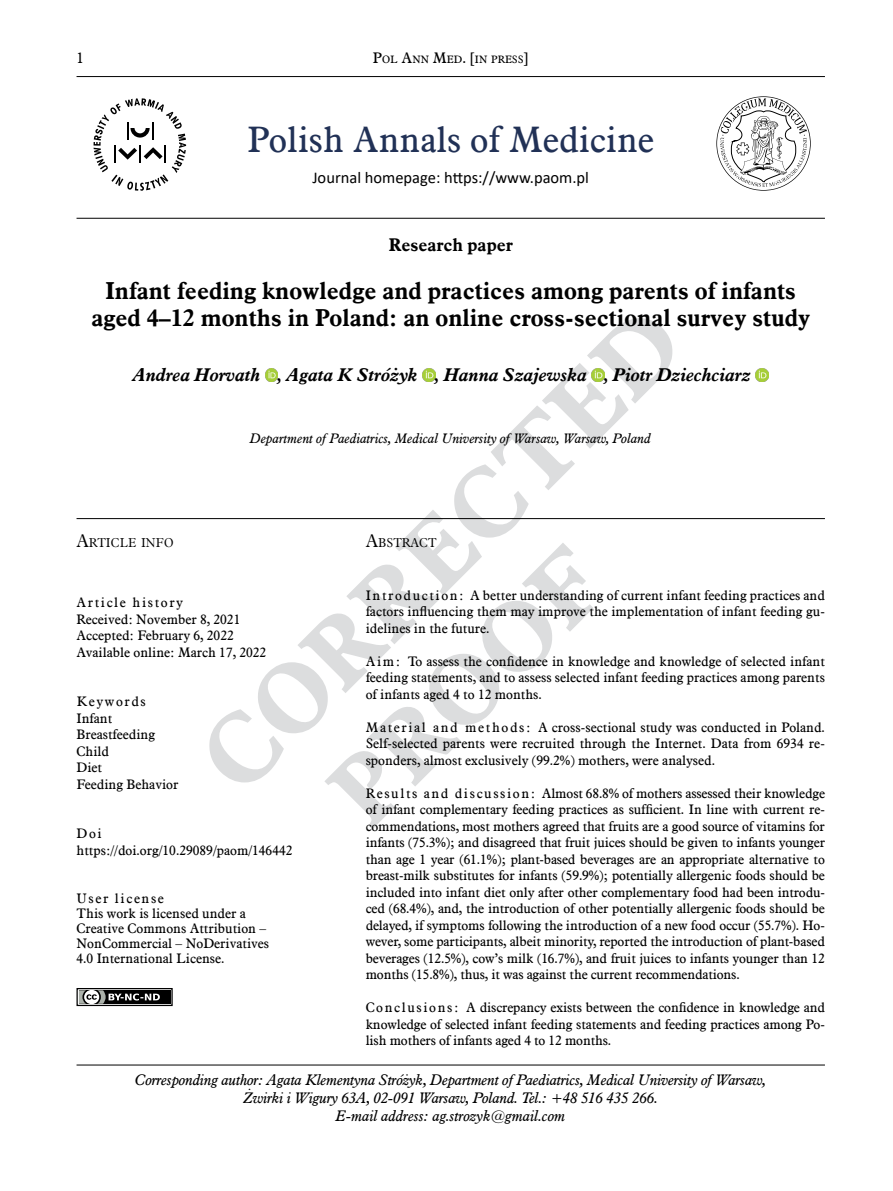
<style>
.page{position:relative;width:893px;height:1191px;background:#fff}
.page>*{position:absolute;margin:0;border:0;box-sizing:border-box;transform-origin:0 0}
.t1{font:36px "Aldine 721 EU";color:#213156}
.t2{font:700 24px/27px "Aldine 721 EU";color:#000;text-align:center}
.t3{font:italic 700 18px "Aldine 721 EU";color:#000}
.t4{font:700 18px "Aldine 721 EU";color:#000}
.t5{font:16.5px "Calibri";color:#000}
.t6{font:italic 15px/18px "Aldine 721 EU";letter-spacing:-.01em;color:#000;text-align:center}
.t7{font:15px "Aldine 721 EU";color:#000}
.t8{font:13.5px/16.5px "Aldine 721 EU";color:#000;text-align:justify}
.t9{font:italic 13.5px "Aldine 721 EU";color:#000}
.t10{font:12.6px "Aldine 721 Lt EU";color:#000}
.t11{font:10.5px "Aldine 721 EU";color:#000}
.s1{font-size:15px}
.s2{font-size:18px}
</style>
<div class="page">
<hr style="left:77px;top:76px;width:748px;height:1px;background:#000">
<svg style="left:86px;top:318px;width:587px;height:461px"></svg>
<svg style="left:324px;top:542px;width:270px;height:287px"></svg>
<svg style="left:86px;top:739px;width:172px;height:44px"></svg>
<svg style="left:265px;top:368px;width:13px;height:13px"></svg>
<svg style="left:422px;top:368px;width:13px;height:13px"></svg>
<svg style="left:592px;top:368px;width:12px;height:13px"></svg>
<svg style="left:755px;top:368px;width:13px;height:13px"></svg>
<hr style="left:77px;top:1064px;width:748px;height:1px;background:#000">
<div style="left:77px;top:988px;width:95px;height:17px;background:#000"></div>
<div style="left:77px;top:988px;width:96px;height:18px;border:1px solid #000"></div>
<svg style="left:77px;top:988px;width:83px;height:18px"></svg>
<hr style="left:77px;top:518px;width:748px;height:1px;background:#000">
<hr style="left:77px;top:218px;width:748px;height:1px;background:#000">
<svg style="left:94px;top:98px;width:92px;height:93px"></svg>
<svg style="left:716px;top:96px;width:95px;height:95px"></svg>
<p class="t7" style="left:77px;top:49px;width:9px">1</p>
<p class="t11" style="left:373px;top:53px;width:157px"><span class="s1">P</span>OL <span class="s1">A</span>NN <span class="s1">M</span>ED<span class="s1">. [</span>IN PRESS<span class="s1">]</span></p>
<h1 class="t1" style="left:248px;top:117px;width:408px">Polish Annals of Medicine</h1>
<p class="t5" style="left:312px;top:166px;width:278px">Journal homepage: https://www.paom.pl</p>
<h3 class="t4" style="left:389px;top:234px;width:126px">Research paper</h3>
<h2 class="t2" style="left:91px;top:278px;width:720px">Infant feeding knowledge and practices among parents of infants aged 4–12 months in Poland: an online cross-sectional survey study</h2>
<h3 class="t3" style="left:133px;top:364px;width:619px">Andrea Horvath , Agata K Stróżyk , Hanna Szajewska , Piotr Dziechciarz</h3>
<p class="t10" style="left:77px;top:535px;width:99px"><span class="s2">a</span>RTICLE INFO</p>
<p class="t9" style="left:250px;top:430px;width:402px">Department of Paediatrics, Medical University of Warsaw, Warsaw, Poland</p>
<p class="t10" style="left:366px;top:535px;width:72px"><span class="s2">A</span>BSTRACT</p>
<p class="t8" style="left:77px;top:594px;width:191px;text-align:left">Article history<br>Received: November 8, 2021<br>Accepted: February 6, 2022<br>Available online: March 17, 2022</p>
<p class="t8" style="left:77px;top:693px;width:103px;text-align:left">Keywords<br>Infant<br>Breastfeeding<br>Child<br>Diet<br>Feeding Behavior</p>
<p class="t8" style="left:77px;top:825px;width:217px">Doi https://doi.org/10.29089/paom/146442</p>
<p class="t8" style="left:77px;top:891px;width:194px;line-height:15px;text-align:left">User license<br>This work is licensed under a<br>Creative Commons Attribution –<br>NonCommercial – NoDerivatives<br>4.0 International License.</p>
<p class="t8" style="left:366px;top:587px;width:461px">Introduction: A better understanding of current infant feeding practices and factors influencing them may improve the implementation of infant feeding gu&shy;idelines in the future.</p>
<p class="t8" style="left:366px;top:653px;width:461px">Aim: To assess the confidence in knowledge and knowledge of selected infant feeding statements, and to assess selected infant feeding practices among parents of infants aged 4 to 12 months.</p>
<p class="t8" style="left:366px;top:719px;width:461px">Material and methods: A cross-sectional study was conducted in Poland.<br>Self-selected parents were recruited through the Internet. Data from 6934 re&shy;sponders, almost exclusively (99.2%) mothers, were analysed.</p>
<p class="t8" style="left:366px;top:785px;width:461px">Results and discussion: Almost 68.8% of mothers assessed their knowledge of infant complementary feeding practices as sufficient. In line with current re&shy;commendations, most mothers agreed that fruits are a good source of vitamins for infants (75.3%); and disagreed that fruit juices should be given to infants younger than age 1 year (61.1%); plant-based beverages are an appropriate alternative to breast-milk substitutes for infants (59.9%); potentially allergenic foods should be included into infant diet only after other complementary food had been introdu&shy;ced (68.4%), and, the introduction of other potentially allergenic foods should be delayed, if symptoms following the introduction of a new food occur (55.7%). Ho&shy;wever, some participants, albeit minority, reported the introduction of plant-based beverages (12.5%), cow’s milk (16.7%), and fruit juices to infants younger than 12 months (15.8%), thus, it was against the current recommendations.</p>
<p class="t8" style="left:366px;top:1000px;width:461px">Conclusions: A discrepancy exists between the confidence in knowledge and knowledge of selected infant feeding statements and feeding practices among Po&shy;lish mothers of infants aged 4 to 12 months.</p>
<p class="t6" style="left:135px;top:1071px;width:632px">Corresponding author: Agata Klementyna Stróżyk, Department of Paediatrics, Medical University of Warsaw,<br>Żwirki i Wigury 63A, 02-091 Warsaw, Poland. Tel.: +48 516 435 266.<br>E-mail address: ag.strozyk@gmail.com</p>
</div>
